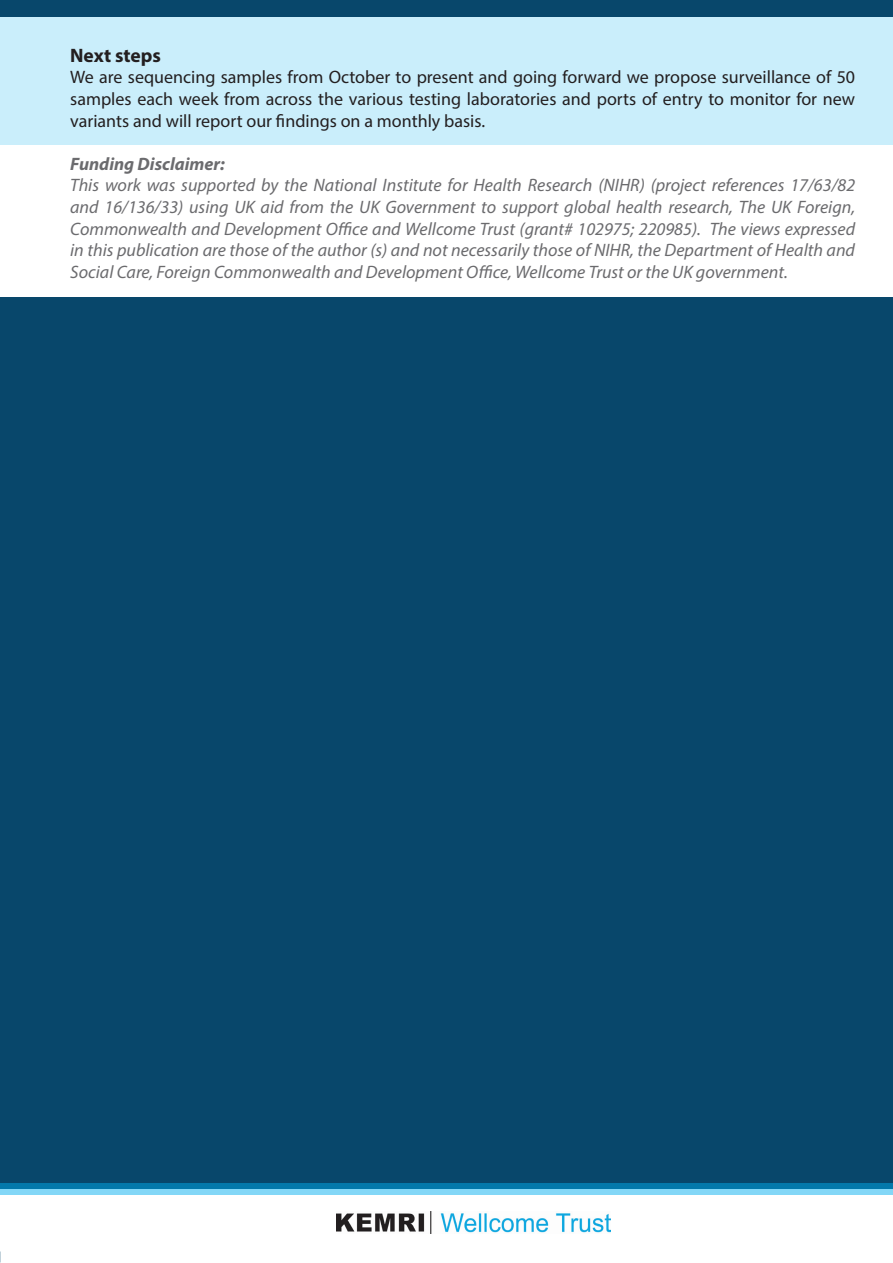
<style>
.page{position:relative;width:893px;height:1263px;background:#fff}
.page>*{position:absolute;margin:0;border:0;box-sizing:border-box;transform-origin:0 0}
.t1{font:700 19.5px "Myriad Pro";color:#231f20}
.t2{font:italic 18px/21.6px "Myriad Pro";color:#6b6b6e;text-align:justify}
.t3{font:18px/21.6px "Myriad Pro";color:#231f20;text-align:justify}
.t4{font:italic 700 18px "Myriad Pro";color:#6b6b6e}
</style>
<div class="page">
<div style="left:0;top:17px;width:893px;height:127px;background:#caeefb"></div>
<div style="left:0;top:0;width:893px;height:17px;background:#08476b"></div>
<div style="left:0;top:297px;width:893px;height:891px;background:#08476b"></div>
<img style="left:336px;top:1211px;width:275px;height:23px">
<svg style="left:0;top:1183px;width:893px;height:11px;fill:#0479ab"></svg>
<p class="t1" style="left:70px;top:43px;width:92px">Next steps</p>
<p class="t3" style="left:70px;top:66px;width:786px">We are sequencing samples from October to present and going forward we propose surveillance of 50 samples each week from across the various testing laboratories and ports of entry to monitor for new variants and will report our findings on a monthly basis.</p>
<p class="t4" style="left:70px;top:152px;width:156px">Funding Disclaimer:</p>
<p class="t2" style="left:70px;top:174px;width:786px">This work was supported by the National Institute for Health Research (NIHR) (project references 17/63/82 and 16/136/33) using UK aid from the UK Government to support global health research, The UK Foreign, Commonwealth and Development Office and Wellcome Trust (grant# 102975; 220985). The views expressed in this publication are those of the author (s) and not necessarily those of NIHR, the Department of Health and Social Care, Foreign Commonwealth and Development Office, Wellcome Trust or the UK government.</p>
</div>
